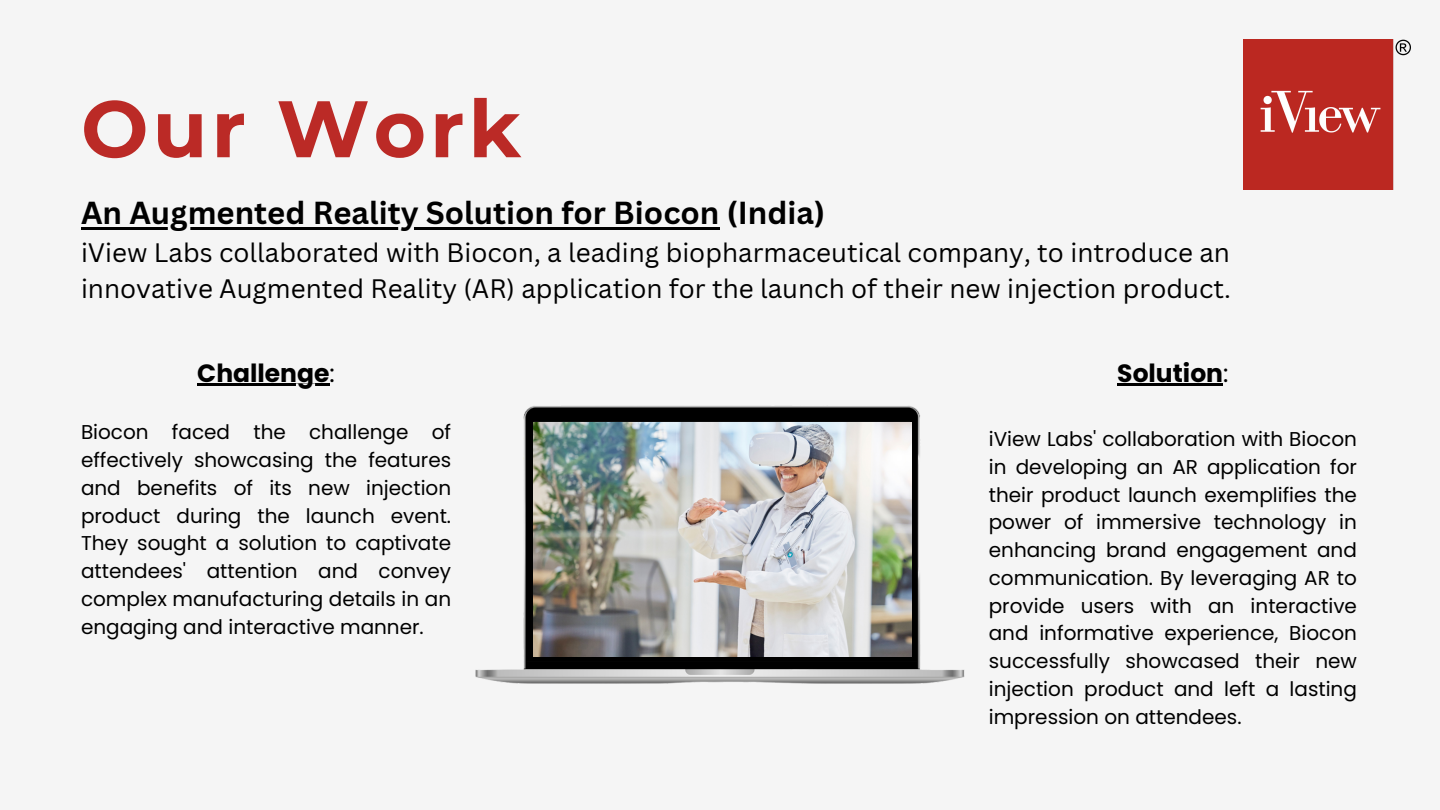
<style>
.page{position:relative;width:1440px;height:810px;background:#f5f5f5}
.page>*{position:absolute;margin:0;border:0;box-sizing:border-box;transform-origin:0 0}
.t1{font:700 80px "Montserrat";letter-spacing:.05em;color:#bb2a26}
.t2{font:700 31px "Canva Sans";color:#000}
.t3{font:26px/36px "Canva Sans";color:#000}
.t4{font:700 25px "Poppins";color:#000}
.t5{font:20px/27.8px "Poppins";color:#000;text-align:justify}
.s1{font-weight:400}
</style>
<div class="page">
<img style="left:1243px;top:39px;width:167px;height:150px">
<img style="left:475px;top:405px;width:490px;height:278px">
<img style="left:533px;top:422px;width:378px;height:235px">
<hr style="left:81px;top:227px;width:639px;height:3px;background:#000">
<hr style="left:1117px;top:384px;width:106px;height:2px;background:#000">
<hr style="left:197px;top:384px;width:133px;height:2px;background:#000">
<h2 class="t1" style="left:81px;top:80px;width:442px">Our Work</h2>
<h2 class="t2" style="left:81px;top:191px;width:746px">An Augmented Reality Solution for Biocon (India)</h2>
<h2 class="t3" style="left:81px;top:234px;width:1151px">iView Labs collaborated with Biocon, a leading biopharmaceutical company, to introduce an innovative Augmented Reality (AR) application for the launch of their new injection product.</h2>
<p class="t4" style="left:197px;top:356px;width:139px">Challenge<span class="s1">:</span></p>
<h2 class="t5" style="left:81px;top:418px;width:372px">Biocon faced the challenge of effectively showcasing the features and benefits of its new injection product during the launch event.<br>They sought a solution to captivate attendees' attention and convey complex manufacturing details in an engaging and interactive manner.</h2>
<p class="t4" style="left:1117px;top:356px;width:113px">Solution<span class="s1">:</span></p>
<p class="t5" style="left:989px;top:425px;width:370px">iView Labs' collaboration with Biocon in developing an AR application for their product launch exemplifies the power of immersive technology in enhancing brand engagement and communication. By leveraging AR to provide users with an interactive and informative experience, Biocon successfully showcased their new injection product and left a lasting impression on attendees.</p>
</div>
